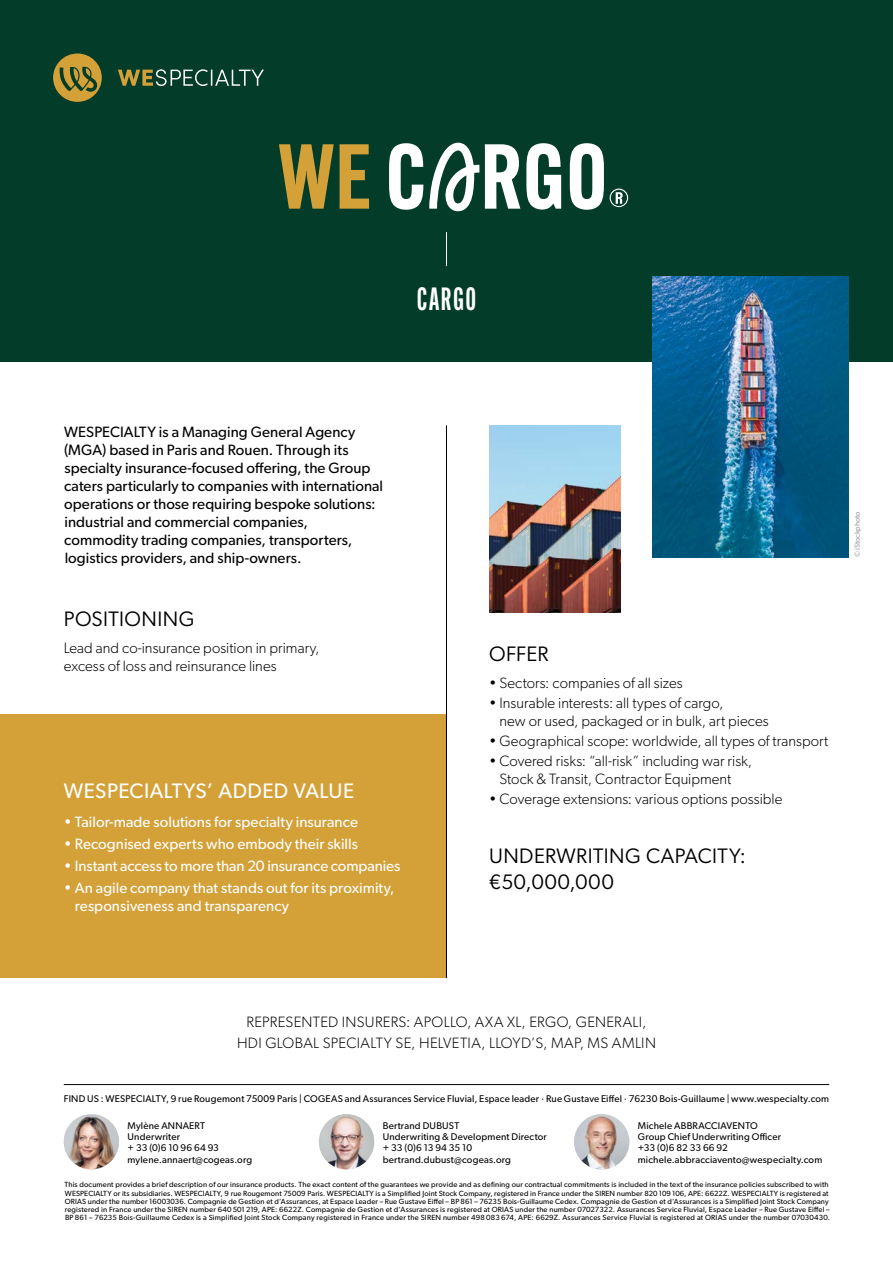
<style>
.page{position:relative;width:893px;height:1263px;background:#fff}
.page>*{position:absolute;margin:0;border:0;box-sizing:border-box;transform-origin:0 0}
.t1{font:600 31.5px "Alternate Gothic Comp ATF";letter-spacing:.05em;color:#fff}
.t2{font:21px/25.2px "Gibson";letter-spacing:.02em;color:#000}
.t3{font:21px "Gibson";letter-spacing:.02em;color:#fff}
.t4{font:300 15px/18px "Gibson";letter-spacing:.005em;color:#000}
.t5{font:15px/18px "Gibson";letter-spacing:.005em;color:#000}
.t6{font:15px/18px "Gibson";letter-spacing:.005em;color:#fff}
.t7{font:9.75px/11.2px "Gibson";letter-spacing:.02em;color:#000}
.t8{font:7.5px/8.2px "Gibson";letter-spacing:.02em;color:#000}
.t9{font:7.5px "Gibson";letter-spacing:-.01em;color:#9d9d9c}
</style>
<div class="page">
<div style="left:0;top:0;width:893px;height:361px;background:#033c28"></div>
<div style="left:0;top:714px;width:446px;height:264px;background:#d4a139"></div>
<hr style="left:446px;top:425px;width:1px;height:553px;background:#000">
<hr style="left:446px;top:232px;width:1px;height:34px;background:#fff">
<hr style="left:64px;top:1084px;width:765px;height:1px;background:#000">
<svg style="left:279px;top:144px;width:90px;height:65px"></svg>
<svg style="left:389px;top:143px;width:34px;height:67px"></svg>
<svg style="left:485px;top:144px;width:35px;height:65px"></svg>
<svg style="left:526px;top:143px;width:35px;height:67px"></svg>
<svg style="left:570px;top:143px;width:34px;height:67px"></svg>
<svg style="left:610px;top:189px;width:18px;height:18px"></svg>
<svg style="left:429px;top:143px;width:50px;height:68px"></svg>
<img style="left:319px;top:1114px;width:55px;height:55px;border-radius:28px">
<img style="left:64px;top:1114px;width:55px;height:55px;border-radius:28px">
<img style="left:574px;top:1114px;width:55px;height:55px;border-radius:28px">
<img style="left:489px;top:425px;width:132px;height:187px">
<img style="left:653px;top:276px;width:195px;height:281px">
<svg style="left:118px;top:69px;width:146px;height:17px"></svg>
<svg style="left:53px;top:53px;width:49px;height:49px"></svg>
<h1 class="t1" style="left:417px;top:279px;width:61px">CARGO</h1>
<p class="t5" style="left:64px;top:423px;width:320px">WESPECIALTY is a Managing General Agency (MGA) based in Paris and Rouen. Through its specialty insurance-focused offering, the Group caters particularly to companies with international operations or those requiring bespoke solutions: industrial and commercial companies, commodity trading companies, transporters, logistics providers, and ship-owners.</p>
<h2 class="t2" style="left:64px;top:606px;width:132px">POSITIONING</h2>
<h3 class="t4" style="left:64px;top:638px;width:257px">Lead and co-insurance position in primary, excess of loss and reinsurance lines</h3>
<h2 class="t3" style="left:64px;top:778px;width:292px">WESPECIALTYS’ ADDED VALUE</h2>
<h3 class="t6" style="left:64px;top:812px;width:296px">• Tailor-made solutions for specialty insurance</h3>
<h3 class="t6" style="left:64px;top:834px;width:296px">• Recognised experts who embody their skills</h3>
<h3 class="t6" style="left:64px;top:857px;width:338px">• Instant access to more than 20 insurance companies</h3>
<h3 class="t6" style="left:75px;top:879px;width:321px;text-indent:-11px">• An agile company that stands out for its proximity, responsiveness and transparency</h3>
<p class="t9" style="left:853px;top:557px;width:47px;rotate:-90deg">© iStockphoto</p>
<h2 class="t2" style="left:489px;top:641px;width:61px">OFFER</h2>
<h3 class="t4" style="left:489px;top:673px;width:195px">• Sectors: companies of all sizes</h3>
<h3 class="t4" style="left:499px;top:693px;width:271px;text-indent:-10px">• Insurable interests: all types of cargo,<br>new or used, packaged or in bulk, art pieces</h3>
<h3 class="t4" style="left:489px;top:731px;width:341px">• Geographical scope: worldwide, all types of transport</h3>
<h3 class="t4" style="left:499px;top:752px;width:254px;text-indent:-10px">• Covered risks: “all-risk” including war risk,<br>Stock &amp; Transit, Contractor Equipment</h3>
<h3 class="t4" style="left:489px;top:790px;width:295px">• Coverage extensions: various options possible</h3>
<h2 class="t2" style="left:489px;top:843px;width:258px">UNDERWRITING CAPACITY: €50,000,000</h2>
<h3 class="t4" style="left:237px;top:1011px;width:420px;line-height:21px;text-align:center">REPRESENTED INSURERS: APOLLO, AXA XL, ERGO, GENERALI,<br>HDI GLOBAL SPECIALTY SE, HELVETIA, LLOYD’S, MAP, MS AMLIN</h3>
<h3 class="t7" style="left:64px;top:1093px;width:767px">FIND US : WESPECIALTY, 9 rue Rougemont 75009 Paris | COGEAS and Assurances Service Fluvial, Espace leader · Rue Gustave Eiffel · 76230 Bois-Guillaume | www.wespecialty.com</h3>
<h3 class="t7" style="left:128px;top:1120px;width:126px">Mylène ANNAERT<br>Underwriter<br>+ 33 (0)6 10 96 64 93 mylene.annaert@cogeas.org</h3>
<h3 class="t7" style="left:383px;top:1120px;width:166px">Bertrand DUBUST<br>Underwriting &amp; Development Director + 33 (0)6 13 94 35 10 bertrand.dubust@cogeas.org</h3>
<h3 class="t7" style="left:638px;top:1120px;width:186px">Michele ABBRACCIAVENTO<br>Group Chief Underwriting Officer<br>+33 (0)6 82 33 66 92 michele.abbracciavento@wespecialty.com</h3>
<p class="t8" style="left:64px;top:1180px;width:767px">This document provides a brief description of our insurance products. The exact content of the guarantees we provide and as defining our contractual commitments is included in the text of the insurance policies subscribed to with WESPECIALTY or its subsidiaries. WESPECIALTY, 9 rue Rougemont 75009 Paris. WESPECIALTY is a Simplified Joint Stock Company, registered in France under the SIREN number 820 109 106, APE: 6622Z. WESPECIALTY is registered at ORIAS under the number 16003036. Compagnie de Gestion et d’Assurances, at Espace Leader – Rue Gustave Eiffel – BP 861 – 76235 Bois-Guillaume Cedex. Compagnie de Gestion et d’Assurances is a Simplified Joint Stock Company registered in France under the SIREN number 640 501 219, APE: 6622Z. Compagnie de Gestion et d’Assurances is registered at ORIAS under the number 07027322. Assurances Service Fluvial, Espace Leader – Rue Gustave Eiffel – BP 861 – 76235 Bois-Guillaume Cedex is a Simplified Joint Stock Company registered in France under the SIREN number 498 083 674, APE: 6629Z. Assurances Service Fluvial is registered at ORIAS under the number 07030430.</p>
</div>
